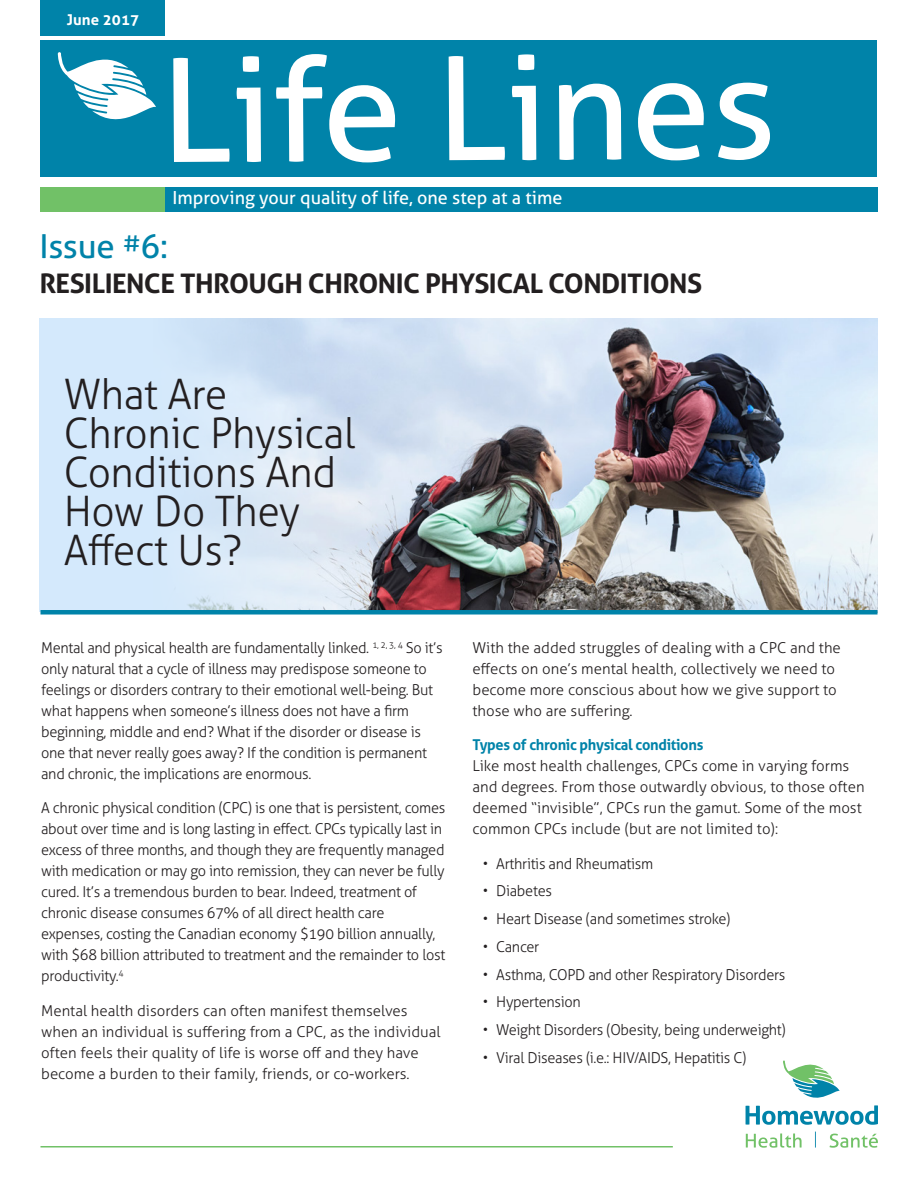
<style>
.page{position:relative;width:918px;height:1188px;background:#fff}
.page>*{position:absolute;margin:0;border:0;box-sizing:border-box;transform-origin:0 0}
.t1{font:144px "Aller";letter-spacing:-.01em;color:#fff}
.t2{font:300 42px/39px "Aller";letter-spacing:-.01em;color:#231f20}
.t3{font:33px "Aller";color:#0083a9}
.t4{font:700 27px "Aller";letter-spacing:-.02em;color:#231f20}
.t5{font:18px "Aller";color:#fff}
.t6{font:300 15px/21px "Aller";letter-spacing:-.02em;color:#231f20}
.t7{font:300 15px/21px "Aller";color:#231f20}
.t8{font:700 15px "Aller";letter-spacing:-.02em;color:#0083a9}
.t9{font:700 15px "Aller";letter-spacing:.01em;color:#fff}
</style>
<div class="page">
<div style="left:40px;top:40px;width:838px;height:137px;background:#0083a9"></div>
<div style="left:40px;top:187px;width:125px;height:25px;background:#71c167"></div>
<div style="left:40px;top:0;width:125px;height:35px;background:#0083a9"></div>
<div style="left:165px;top:187px;width:713px;height:25px;background:#0083a9"></div>
<svg style="left:58px;top:52px;width:98px;height:68px"></svg>
<hr style="left:40px;top:1146px;width:633px;height:2px;background:#71c167">
<svg style="left:746px;top:1060px;width:132px;height:65px"></svg>
<svg style="left:746px;top:1133px;width:56px;height:15px"></svg>
<svg style="left:830px;top:1134px;width:48px;height:14px"></svg>
<svg style="left:815px;top:1132px;width:1px;height:16px"></svg>
<img style="left:446px;top:318px;width:432px;height:292px">
<svg style="left:39px;top:318px;width:407px;height:294px;background:#cddbeb"></svg>
<div style="left:40px;top:610px;width:838px;height:5px;background:#0083a9"></div>
<p class="t9" style="left:67px;top:11px;width:74px">June 2017</p>
<h1 class="t1" style="left:161px;top:22px;width:618px">Life Lines</h1>
<p class="t5" style="left:172px;top:187px;width:391px">Improving your quality of life, one step at a time</p>
<h3 class="t3" style="left:39px;top:226px;width:130px">Issue <sup>#</sup>6:</h3>
<h3 class="t4" style="left:39px;top:266px;width:664px">RESILIENCE THROUGH CHRONIC PHYSICAL CONDITIONS</h3>
<h2 class="t2" style="left:64px;top:375px;width:293px">What Are<br>Chronic Physical<br>Conditions And<br>How Do They<br>Affect Us?</h2>
<p class="t6" style="left:41px;top:637px;width:403px">Mental and physical health are fundamentally linked. <sup>1,</sup> <sup>2,</sup> <sup>3,</sup> <sup>4</sup> So it’s only natural that a cycle of illness may predispose someone to feelings or disorders contrary to their emotional well-being. But what happens when someone’s illness does not have a firm beginning, middle and end? What if the disorder or disease is one that never really goes away? If the condition is permanent and chronic, the implications are enormous.</p>
<p class="t6" style="left:41px;top:797px;width:406px">A chronic physical condition (CPC) is one that is persistent, comes about over time and is long lasting in effect. CPCs typically last in excess of three months, and though they are frequently managed with medication or may go into remission, they can never be fully cured. It’s a tremendous burden to bear. Indeed, treatment of chronic disease consumes 67% of all direct health care expenses, costing the Canadian economy $190 billion annually, with $68 billion attributed to treatment and the remainder to lost productivity.<sup>4</sup></p>
<p class="t7" style="left:41px;top:1000px;width:401px">Mental health disorders can often manifest themselves when an individual is suffering from a CPC, as the individual often feels their quality of life is worse off and they have become a burden to their family, friends, or co-workers.</p>
<p class="t7" style="left:472px;top:637px;width:370px">With the added struggles of dealing with a CPC and the effects on one’s mental health, collectively we need to become more conscious about how we give support to those who are suffering.</p>
<p class="t8" style="left:472px;top:735px;width:232px">Types of chronic physical conditions</p>
<p class="t7" style="left:472px;top:755px;width:394px">Like most health challenges, CPCs come in varying forms and degrees. From those outwardly obvious, to those often deemed “invisible”, CPCs run the gamut. Some of the most common CPCs include (but are not limited to):</p>
<p class="t6" style="left:483px;top:853px;width:172px">• Arthritis and Rheumatism</p>
<p class="t6" style="left:483px;top:881px;width:71px">• Diabetes</p>
<p class="t6" style="left:483px;top:908px;width:249px">• Heart Disease (and sometimes stroke)</p>
<p class="t6" style="left:483px;top:936px;width:58px">• Cancer</p>
<p class="t6" style="left:483px;top:964px;width:304px">• Asthma, COPD and other Respiratory Disorders</p>
<p class="t6" style="left:483px;top:992px;width:100px">• Hypertension</p>
<p class="t6" style="left:483px;top:1019px;width:305px">• Weight Disorders (Obesity, being underweight)</p>
<p class="t6" style="left:483px;top:1047px;width:265px">• Viral Diseases (i.e.: HIV/AIDS, Hepatitis C)</p>
</div>
